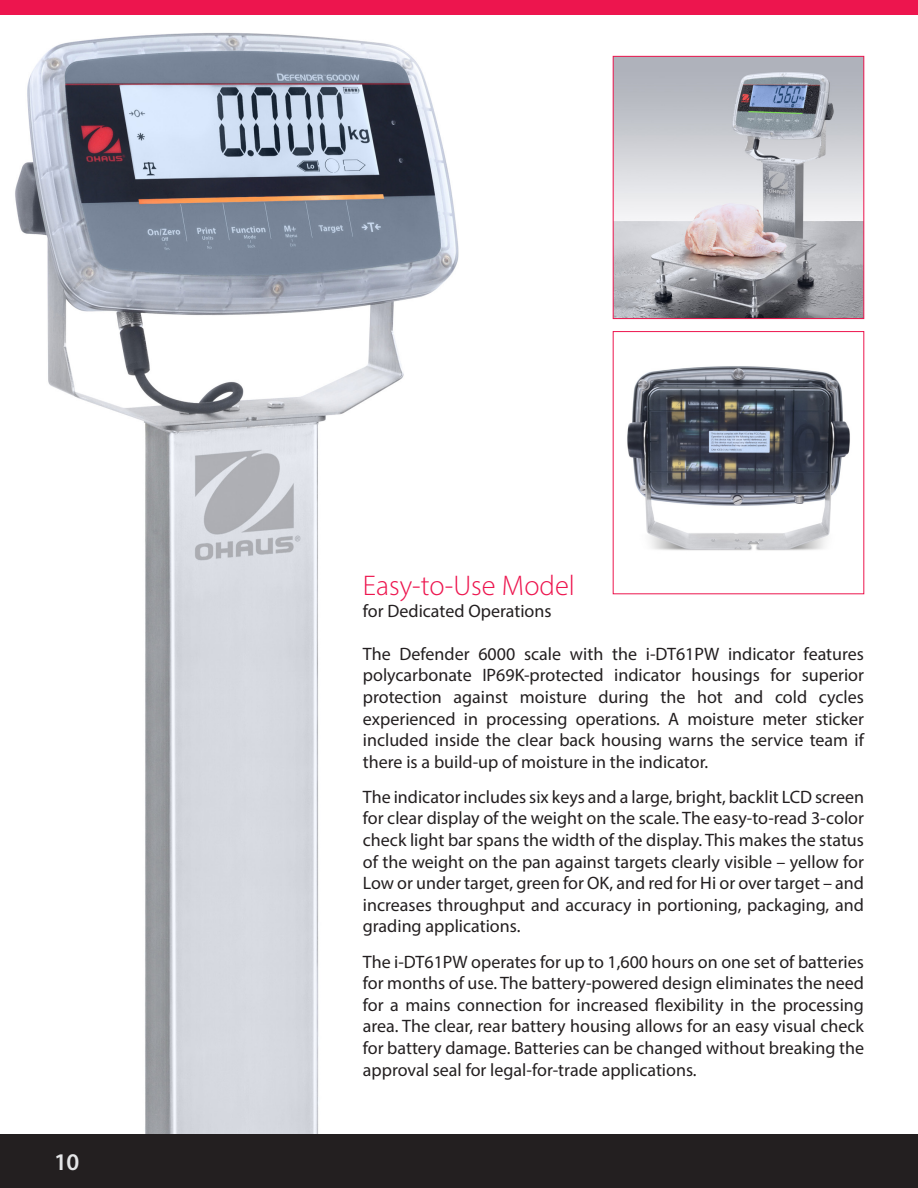
<style>
.page{position:relative;width:918px;height:1188px;background:#fff}
.page>*{position:absolute;margin:0;border:0;box-sizing:border-box;transform-origin:0 0}
.t1{font:300 28.5px "Myriad Pro";color:#ed154e}
.t2{font:600 24px "Myriad Pro";color:#e4e5e7}
.t3{font:18px/21.6px "Myriad Pro";color:#231f20;text-align:justify}
</style>
<div class="page">
<img style="left:15px;top:32px;width:850px;height:1102px">
<div style="left:0;top:0;width:918px;height:15px;background:#ed154e"></div>
<div style="left:0;top:1134px;width:918px;height:54px;background:#231f20"></div>
<img style="left:615px;top:58px;width:247px;height:259px">
<div style="left:613px;top:56px;width:251px;height:263px;border:1px solid #ed154e"></div>
<img style="left:615px;top:333px;width:247px;height:259px">
<h2 class="t2" style="left:54px;top:1147px;width:27px">10</h2>
<p class="t1" style="left:363px;top:568px;width:214px">Easy-to-Use Model</p>
<p class="t3" style="left:363px;top:599px;width:190px">for Dedicated Operations</p>
<p class="t3" style="left:363px;top:643px;width:503px">The Defender 6000 scale with the i-DT61PW indicator features polycarbonate IP69K-protected indicator housings for superior protection against moisture during the hot and cold cycles experienced in processing operations. A moisture meter sticker included inside the clear back housing warns the service team if there is a build-up of moisture in the indicator.</p>
<p class="t3" style="left:363px;top:786px;width:503px">The indicator includes six keys and a large, bright, backlit LCD screen for clear display of the weight on the scale. The easy-to-read 3-color check light bar spans the width of the display. This makes the status of the weight on the pan against targets clearly visible – yellow for Low or under target, green for OK, and red for Hi or over target – and increases throughput and accuracy in portioning, packaging, and grading applications.</p>
<p class="t3" style="left:363px;top:950px;width:503px">The i-DT61PW operates for up to 1,600 hours on one set of batteries for months of use. The battery-powered design eliminates the need for a mains connection for increased flexibility in the processing area. The clear, rear battery housing allows for an easy visual check for battery damage. Batteries can be changed without breaking the approval seal for legal-for-trade applications.</p>
</div>
